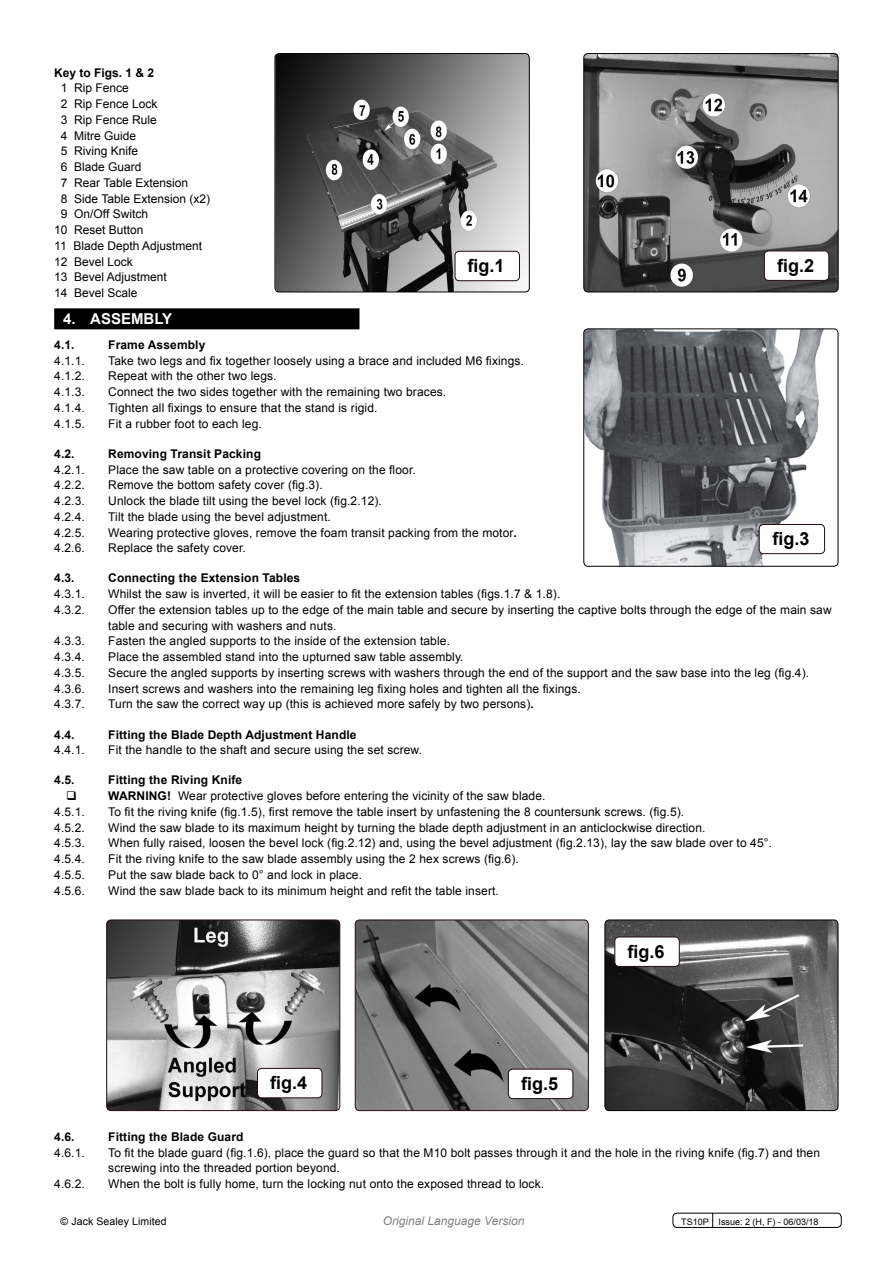
<style>
.page{position:relative;width:893px;height:1263px;background:#fff}
.page>*{position:absolute;margin:0;border:0;box-sizing:border-box;transform-origin:0 0}
.t1{font:700 18px "Arial";color:#000}
.t2{font:700 15px "Arial";color:#fff}
.t3{font:12px/15.8px "Arial";letter-spacing:.01em;color:#000}
.t4{font:700 12px "Arial";letter-spacing:.01em;color:#000}
.t5{font:italic 12px "Arial";color:#808285}
.t6{font:10.5px "Arial";letter-spacing:.01em;color:#000}
.t7{font:9px "Arial";color:#000}
.s1{font-weight:700}
</style>
<div class="page">
<div style="left:54px;top:308px;width:305px;height:21px;background:#000"></div>
<img style="left:275px;top:54px;width:254px;height:238px">
<div style="left:275px;top:53px;width:255px;height:239px;border:1px solid #000;border-radius:4px"></div>
<div style="left:455px;top:251px;width:64px;height:30px;background:#fff;border-radius:4px"></div>
<div style="left:455px;top:251px;width:65px;height:30px;border:1px solid #230d10;border-radius:4px"></div>
<img style="left:584px;top:54px;width:254px;height:238px">
<div style="left:583px;top:53px;width:255px;height:239px;border:1px solid #000;border-radius:4px"></div>
<div style="left:764px;top:251px;width:65px;height:29px;background:#fff;border-radius:4px"></div>
<div style="left:764px;top:251px;width:65px;height:30px;border:1px solid #230d10;border-radius:4px"></div>
<img style="left:585px;top:329px;width:253px;height:237px">
<div style="left:583px;top:328px;width:255px;height:239px;border:1px solid #000;border-radius:4px"></div>
<div style="left:759px;top:524px;width:66px;height:30px;background:#fff;border-radius:4px"></div>
<div style="left:759px;top:524px;width:66px;height:30px;border:1px solid #230d10;border-radius:4px"></div>
<img style="left:108px;top:921px;width:232px;height:189px">
<div style="left:106px;top:919px;width:234px;height:192px;border:1px solid #230d10;border-radius:4px"></div>
<div style="left:257px;top:1068px;width:65px;height:30px;background:#fff;border-radius:4px"></div>
<div style="left:257px;top:1068px;width:65px;height:30px;border:1px solid #230d10;border-radius:4px"></div>
<img style="left:355px;top:921px;width:232px;height:189px">
<div style="left:355px;top:919px;width:234px;height:192px;border:1px solid #230d10;border-radius:4px"></div>
<div style="left:508px;top:1069px;width:65px;height:29px;background:#fff;border-radius:4px"></div>
<div style="left:508px;top:1069px;width:65px;height:30px;border:1px solid #230d10;border-radius:4px"></div>
<img style="left:606px;top:920px;width:232px;height:190px">
<div style="left:604px;top:919px;width:234px;height:192px;border:1px solid #000;border-radius:4px"></div>
<div style="left:615px;top:937px;width:64px;height:29px;background:#fff;border-radius:4px"></div>
<div style="left:614px;top:936px;width:66px;height:31px;border:1px solid #230d10;border-radius:4px"></div>
<div style="left:673px;top:1213px;width:169px;height:15px;border:1px solid #000;border-radius:4px"></div>
<svg style="left:712px;top:1213px;width:1px;height:15px"></svg>
<p class="t4" style="left:54px;top:64px;width:102px">Key to Figs. 1 &amp; 2</p>
<p class="t3" style="left:61px;top:80px;width:70px">1 Rip Fence</p>
<p class="t3" style="left:61px;top:96px;width:98px">2 Rip Fence Lock</p>
<p class="t3" style="left:61px;top:112px;width:98px">3 Rip Fence Rule</p>
<p class="t3" style="left:61px;top:128px;width:77px">4 Mitre Guide</p>
<p class="t3" style="left:61px;top:143px;width:79px">5 Riving Knife</p>
<p class="t3" style="left:61px;top:159px;width:82px">6 Blade Guard</p>
<p class="t3" style="left:61px;top:175px;width:129px">7 Rear Table Extension</p>
<p class="t3" style="left:61px;top:191px;width:151px">8 Side Table Extension (x2)</p>
<p class="t3" style="left:61px;top:206px;width:89px">9 On/Off Switch</p>
<p class="t3" style="left:54px;top:222px;width:91px">10 Reset Button</p>
<p class="t3" style="left:54px;top:238px;width:149px">11 Blade Depth Adjustment</p>
<p class="t3" style="left:54px;top:254px;width:80px">12 Bevel Lock</p>
<p class="t3" style="left:54px;top:269px;width:114px">13 Bevel Adjustment</p>
<p class="t3" style="left:54px;top:285px;width:85px">14 Bevel Scale</p>
<p class="t2" style="left:63px;top:309px;width:109px">4. assembly</p>
<p class="t4" style="left:54px;top:337px;width:22px">4.1.</p>
<p class="t4" style="left:108px;top:337px;width:99px">Frame Assembly</p>
<p class="t3" style="left:54px;top:353px;width:32px">4.1.1.</p>
<p class="t3" style="left:108px;top:353px;width:417px">Take two legs and fix together loosely using a brace and included M6 fixings.</p>
<p class="t3" style="left:54px;top:368px;width:43px">4.1.2. R</p>
<p class="t3" style="left:117px;top:368px;width:161px">epeat with the other two legs.</p>
<p class="t3" style="left:54px;top:384px;width:43px">4.1.3. C</p>
<p class="t3" style="left:117px;top:384px;width:331px">onnect the two sides together with the remaining two braces.</p>
<p class="t3" style="left:54px;top:400px;width:32px">4.1.4.</p>
<p class="t3" style="left:108px;top:400px;width:271px">Tighten all fixings to ensure that the stand is rigid.</p>
<p class="t3" style="left:54px;top:416px;width:43px">4.1.5. F</p>
<p class="t3" style="left:116px;top:416px;width:148px">it a rubber foot to each leg.</p>
<p class="t4" style="left:54px;top:445px;width:22px">4.2.</p>
<p class="t4" style="left:108px;top:445px;width:154px">Removing Transit Packing</p>
<p class="t3" style="left:54px;top:461px;width:32px">4.2.1.</p>
<p class="t3" style="left:108px;top:461px;width:309px">Place the saw table on a protective covering on the floor.</p>
<p class="t3" style="left:54px;top:477px;width:32px">4.2.2.</p>
<p class="t3" style="left:108px;top:477px;width:216px">Remove the bottom safety cover (fig.3).</p>
<p class="t3" style="left:54px;top:493px;width:32px">4.2.3.</p>
<p class="t3" style="left:108px;top:493px;width:275px">Unlock the blade tilt using the bevel lock (fig.2.12).</p>
<p class="t3" style="left:54px;top:509px;width:43px">4.2.4. T</p>
<p class="t3" style="left:115px;top:509px;width:217px">ilt the blade using the bevel adjustment.</p>
<p class="t3" style="left:54px;top:524px;width:32px">4.2.5.</p>
<p class="t3" style="left:108px;top:524px;width:410px">Wearing protective gloves, remove the foam transit packing from the motor<span class="s1">.</span></p>
<p class="t3" style="left:54px;top:540px;width:43px">4.2.6. R</p>
<p class="t3" style="left:117px;top:540px;width:130px">eplace the safety cover.</p>
<p class="t4" style="left:54px;top:570px;width:22px">4.3.</p>
<p class="t4" style="left:108px;top:570px;width:194px">Connecting the Extension Tables</p>
<p class="t3" style="left:54px;top:586px;width:32px">4.3.1.</p>
<p class="t3" style="left:108px;top:586px;width:454px">Whilst the saw is inverted, it will be easier to fit the extension tables (figs.1.7 &amp; 1.8).</p>
<p class="t3" style="left:54px;top:602px;width:43px">4.3.2. O</p>
<h1 class="t1" style="left:468px;top:254px;width:39px">fig.1</h1>
<h1 class="t1" style="left:777px;top:254px;width:39px">fig.2</h1>
<h1 class="t1" style="left:772px;top:527px;width:39px">fig.3</h1>
<p class="t3" style="left:108px;top:602px;width:725px;text-indent:9px">ffer the extension tables up to the edge of the main table and secure by inserting the captive bolts through the edge of the main saw table and securing with washers and nuts.</p>
<p class="t3" style="left:54px;top:633px;width:43px">4.3.3. F</p>
<p class="t3" style="left:116px;top:633px;width:336px">asten the angled supports to the inside of the extension table.</p>
<p class="t3" style="left:54px;top:649px;width:32px">4.3.4.</p>
<p class="t3" style="left:108px;top:649px;width:357px">Place the assembled stand into the upturned saw table assembly.</p>
<p class="t3" style="left:54px;top:665px;width:32px">4.3.5.</p>
<p class="t3" style="left:108px;top:665px;width:702px">Secure the angled supports by inserting screws with washers through the end of the support and the saw base into the leg (fig.4).</p>
<p class="t3" style="left:54px;top:681px;width:32px">4.3.6.</p>
<p class="t3" style="left:108px;top:681px;width:474px">Insert screws and washers into the remaining leg fixing holes and tighten all the fixings.</p>
<p class="t3" style="left:54px;top:696px;width:43px">4.3.7. T</p>
<p class="t3" style="left:115px;top:696px;width:420px">urn the saw the correct way up (this is achieved more safely by two persons)<span class="s1">.</span></p>
<p class="t4" style="left:54px;top:726px;width:22px">4.4.</p>
<p class="t4" style="left:108px;top:726px;width:250px">Fitting the Blade Depth Adjustment Handle</p>
<p class="t3" style="left:54px;top:742px;width:43px">4.4.1. F</p>
<p class="t3" style="left:116px;top:742px;width:308px">it the handle to the shaft and secure using the set screw.</p>
<p class="t4" style="left:54px;top:772px;width:22px">4.5.</p>
<p class="t4" style="left:108px;top:772px;width:136px">Fitting the Riving Knife</p>
<p class="t4" style="left:93px;top:788px;width:10px">WA</p>
<p class="t3" style="left:128px;top:788px;width:419px"><span class="s1">RNING!</span> Wear protective gloves before entering the vicinity of the saw blade.</p>
<p class="t3" style="left:54px;top:804px;width:32px">4.5.1.</p>
<p class="t3" style="left:108px;top:804px;width:577px">To fit the riving knife (fig.1.5), first remove the table insert by unfastening the 8 countersunk screws. (fig.5).</p>
<p class="t3" style="left:54px;top:820px;width:32px">4.5.2.</p>
<p class="t3" style="left:108px;top:820px;width:599px">Wind the saw blade to its maximum height by turning the blade depth adjustment in an anticlockwise direction.</p>
<p class="t3" style="left:54px;top:835px;width:32px">4.5.3.</p>
<p class="t3" style="left:108px;top:835px;width:665px">When fully raised, loosen the bevel lock (fig.2.12) and, using the bevel adjustment (fig.2.13), lay the saw blade over to 45°.</p>
<p class="t3" style="left:54px;top:851px;width:32px">4.5.4.</p>
<p class="t3" style="left:108px;top:851px;width:412px">Fit the riving knife to the saw blade assembly using the 2 hex screws (fig.6).</p>
<p class="t3" style="left:54px;top:867px;width:32px">4.5.5.</p>
<p class="t3" style="left:108px;top:867px;width:255px">Put the saw blade back to 0° and lock in place.</p>
<p class="t3" style="left:54px;top:883px;width:32px">4.5.6.</p>
<p class="t3" style="left:108px;top:883px;width:392px">Wind the saw blade back to its minimum height and refit the table insert.</p>
<h1 class="t1" style="left:270px;top:1071px;width:39px">fig.4</h1>
<h1 class="t1" style="left:521px;top:1072px;width:39px">fig.5</h1>
<h1 class="t1" style="left:627px;top:940px;width:39px">fig.6</h1>
<p class="t4" style="left:54px;top:1128px;width:22px">4.6.</p>
<p class="t4" style="left:108px;top:1128px;width:137px">Fitting the Blade Guard</p>
<p class="t3" style="left:54px;top:1144px;width:32px">4.6.1.</p>
<p class="t3" style="left:108px;top:1144px;width:713px">To fit the blade guard (fig.1.6), place the guard so that the M10 bolt passes through it and the hole in the riving knife (fig.7) and then screwing into the threaded portion beyond.</p>
<p class="t3" style="left:54px;top:1176px;width:32px">4.6.2.</p>
<p class="t3" style="left:108px;top:1176px;width:437px">When the bolt is fully home, turn the locking nut onto the exposed thread to lock.</p>
<p class="t6" style="left:61px;top:1214px;width:108px">© Jack Sealey Limited</p>
<p class="t5" style="left:383px;top:1213px;width:143px">Original Language Version</p>
<p class="t7" style="left:681px;top:1215px;width:139px">TS 10P Issue: 2 (H, F) - 06/03/18</p>
</div>
